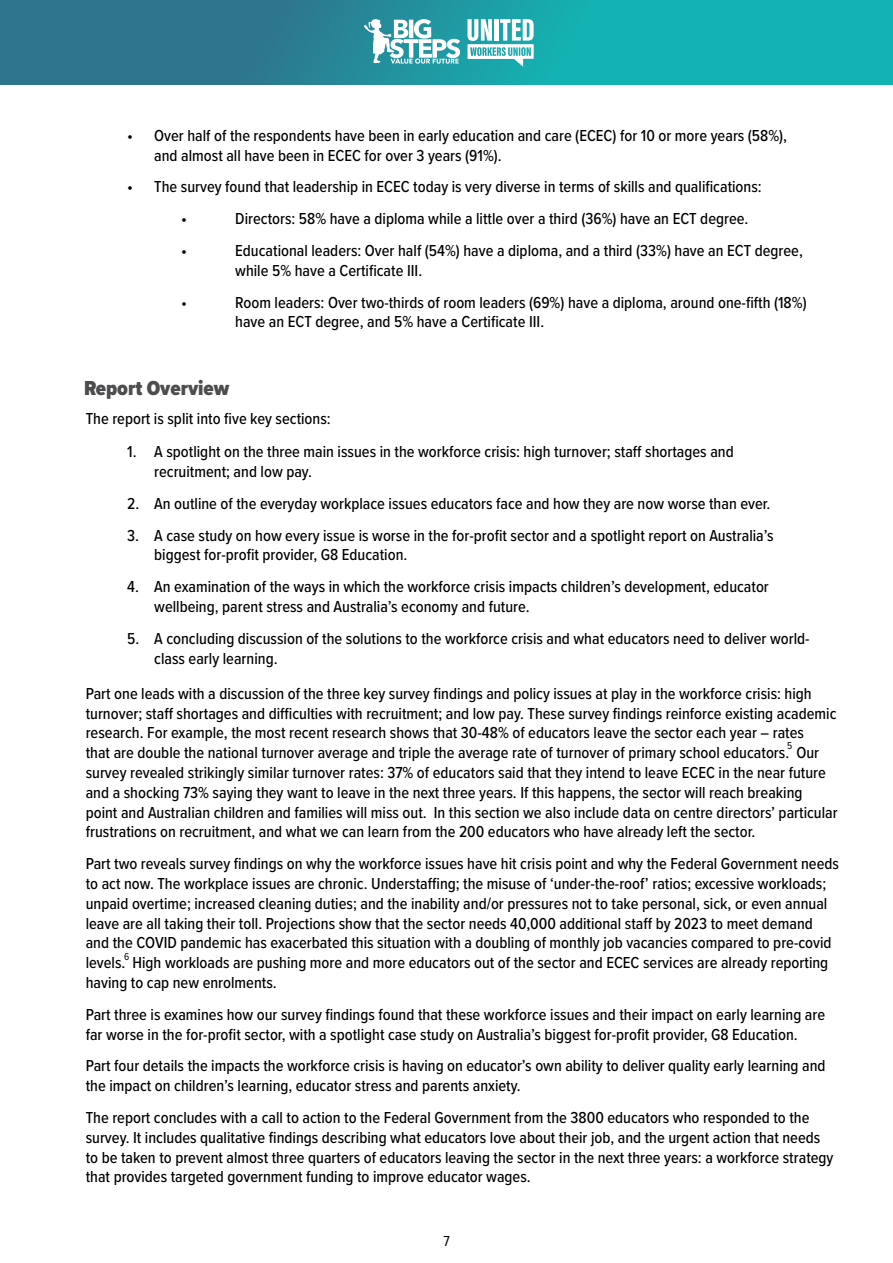
<style>
.page{position:relative;width:893px;height:1263px;background:#fff}
.page>*{position:absolute;margin:0;border:0;box-sizing:border-box;transform-origin:0 0}
.Pargraph_Heading{font:900 21px "Proxima Nova Cond";color:#4d4d4f}
.Pargraphs{font:500 16.5px/19.8px "Proxima Nova Cond";color:#000}
.t1{font:15px "Proxima Nova Cond";color:#000}
.Quotes{font:10.5px "Proxima Nova Cond";color:#000}
</style>
<div class="page">
<svg style="left:0;top:0;width:893px;height:84px;background:#2095a0"></svg>
<svg style="left:363px;top:19px;width:97px;height:45px"></svg>
<svg style="left:467px;top:19px;width:67px;height:48px"></svg>
<p class="Pargraphs" style="left:154px;top:125px;width:634px;text-indent:-27px">• Over half of the respondents have been in early education and care (ECEC) for 10 or more years (58%), and almost all have been in ECEC for over 3 years (91%).</p>
<p class="Pargraphs" style="left:127px;top:176px;width:636px">• The survey found that leadership in ECEC today is very diverse in terms of skills and qualifications:</p>
<p class="Pargraphs" style="left:181px;top:208px;width:7px">•</p>
<p class="Pargraphs" style="left:235px;top:208px;width:515px">Directors: 58% have a diploma while a little over a third (36%) have an ECT degree.</p>
<p class="Pargraphs" style="left:181px;top:240px;width:7px">•</p>
<p class="Pargraphs" style="left:235px;top:240px;width:569px">Educational leaders: Over half (54%) have a diploma, and a third (33%) have an ECT degree, while 5% have a Certificate III.</p>
<p class="Pargraphs" style="left:181px;top:292px;width:7px">•</p>
<p class="Pargraphs" style="left:235px;top:292px;width:573px">Room leaders: Over two-thirds of room leaders (69%) have a diploma, around one-fifth (18%) have an ECT degree, and 5% have a Certificate III.</p>
<p class="Pargraph_Heading" style="left:84px;top:372px;width:147px">Report Overview</p>
<p class="Pargraphs" style="left:86px;top:408px;width:247px">The report is split into five key sections:</p>
<p class="Pargraphs" style="left:154px;top:441px;width:581px;text-indent:-27px">1. A spotlight on the three main issues in the workforce crisis: high turnover; staff shortages and recruitment; and low pay.</p>
<p class="Pargraphs" style="left:127px;top:493px;width:645px">2. An outline of the everyday workplace issues educators face and how they are now worse than ever.</p>
<p class="Pargraphs" style="left:154px;top:525px;width:621px;text-indent:-27px">3. A case study on how every issue is worse in the for-profit sector and a spotlight report on Australia’s biggest for-profit provider, G8 Education.</p>
<p class="Pargraphs" style="left:154px;top:576px;width:616px;text-indent:-27px">4. An examination of the ways in which the workforce crisis impacts children’s development, educator wellbeing, parent stress and Australia’s economy and future.</p>
<p class="Pargraphs" style="left:154px;top:628px;width:657px;text-indent:-27px">5. A concluding discussion of the solutions to the workforce crisis and what educators need to deliver world&shy;class early learning.</p>
<p class="Pargraphs" style="left:86px;top:683px;width:753px">Part one leads with a discussion of the three key survey findings and policy issues at play in the workforce crisis: high turnover; staff shortages and difficulties with recruitment; and low pay. These survey findings reinforce existing academic research. For example, the most recent research shows that 30-48% of educators leave the sector each year – rates<br>that are double the national turnover average and triple the average rate of turnover of primary school educators. Our survey revealed strikingly similar turnover rates: 37% of educators said that they intend to leave ECEC in the near future and a shocking 73% saying they want to leave in the next three years. If this happens, the sector will reach breaking point and Australian children and families will miss out. In this section we also include data on centre directors’ particular frustrations on recruitment, and what we can learn from the 200 educators who have already left the sector.</p>
<p class="Pargraphs" style="left:86px;top:853px;width:755px">Part two reveals survey findings on why the workforce issues have hit crisis point and why the Federal Government needs to act now. The workplace issues are chronic. Understaffing; the misuse of ‘under-the-roof’ ratios; excessive workloads; unpaid overtime; increased cleaning duties; and the inability and/or pressures not to take personal, sick, or even annual leave are all taking their toll. Projections show that the sector needs 40,000 additional staff by 2023 to meet demand and the COVID pandemic has exacerbated this situation with a doubling of monthly job vacancies compared to pre-covid levels. High workloads are pushing more and more educators out of the sector and ECEC services are already reporting having to cap new enrolments.</p>
<p class="Pargraphs" style="left:86px;top:1004px;width:741px">Part three is examines how our survey findings found that these workforce issues and their impact on early learning are far worse in the for-profit sector, with a spotlight case study on Australia’s biggest for-profit provider, G8 Education.</p>
<p class="Pargraphs" style="left:86px;top:1055px;width:741px">Part four details the impacts the workforce crisis is having on educator’s own ability to deliver quality early learning and the impact on children’s learning, educator stress and parents anxiety.</p>
<p class="Pargraphs" style="left:86px;top:1107px;width:749px">The report concludes with a call to action to the Federal Government from the 3800 educators who responded to the survey. It includes qualitative findings describing what educators love about their job, and the urgent action that needs to be taken to prevent almost three quarters of educators leaving the sector in the next three years: a workforce strategy that provides targeted government funding to improve educator wages.</p>
<p class="Quotes" style="left:787px;top:737px;width:7px">5</p>
<p class="Quotes" style="left:124px;top:949px;width:7px">6</p>
<p class="t1" style="left:443px;top:1230px;width:8px">7</p>
</div>
